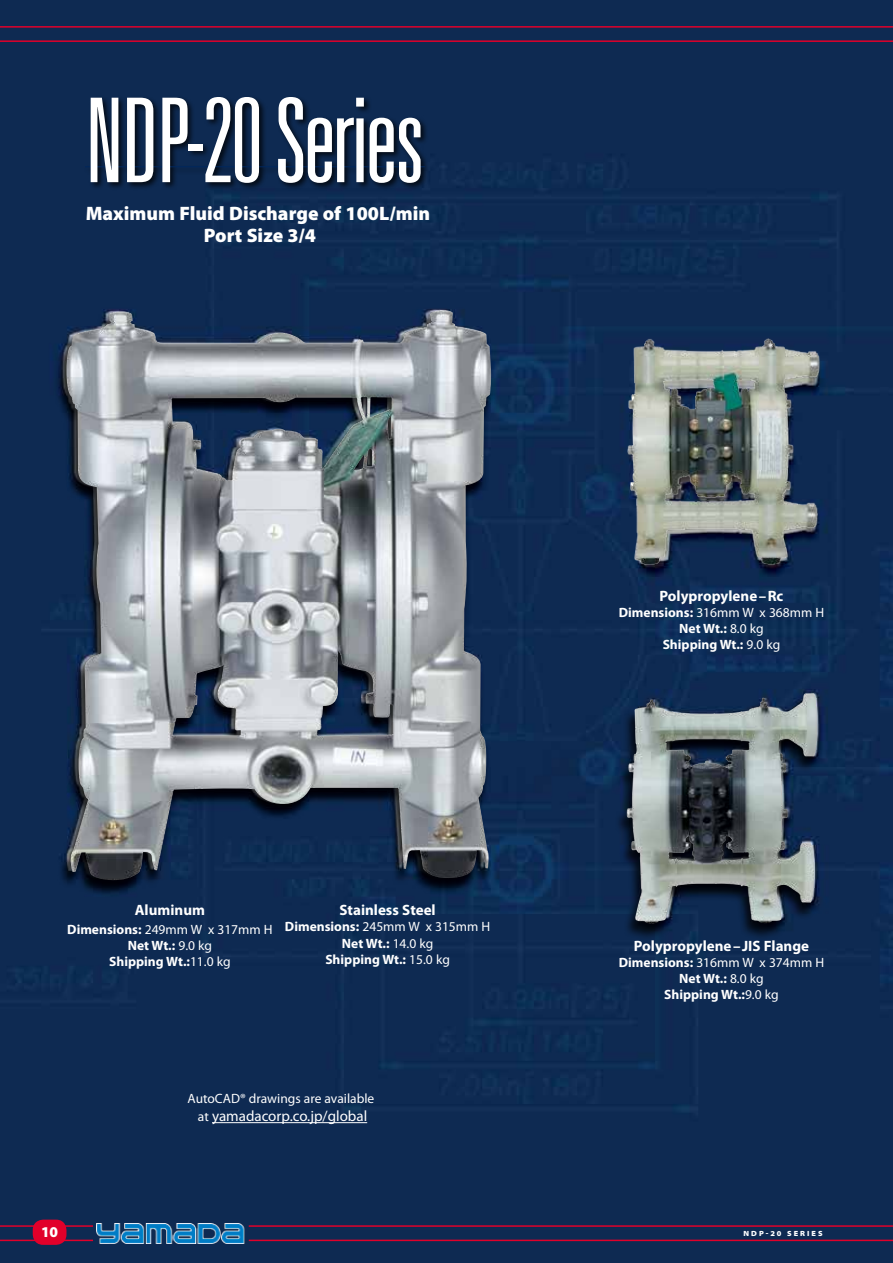
<style>
.page{position:relative;width:893px;height:1263px;background:#0e2a52}
.page>*{position:absolute;margin:0;border:0;box-sizing:border-box;transform-origin:0 0}
.t1{font:300 ultra-condensed 117px "Univers LT Std";letter-spacing:-.03em;color:#fff}
.t2{font:900 19.5px/22.5px "Myriad Pro";color:#fff;text-align:center}
.t3{font:700 15px "Myriad Pro";color:#fff}
.t4{font:15px "Myriad Pro";color:#fff}
.t5{font:900 15px "Myriad Pro";color:#fff}
.t6{font:700 13.5px/16.2px "Myriad Pro";color:#fff;text-align:center}
.t7{font:13.5px "Myriad Pro";color:#fff}
.t8{font:900 semi-expanded 7.5px "Myriad Pro";letter-spacing:.27em;color:#fff}
.s1{font-weight:400}
.s2{font-size:13.5px}
</style>
<div class="page">
<hr style="left:249px;top:1225px;width:644px;height:2px;background:#e1002a">
<hr style="left:0;top:1225px;width:93px;height:2px;background:#e1002a">
<hr style="left:249px;top:1239px;width:644px;height:2px;background:#e1002a">
<hr style="left:0;top:1239px;width:93px;height:2px;background:#e1002a">
<div style="left:33px;top:1219px;width:33px;height:26px;background:#e1002a;border-radius:10px"></div>
<img style="left:96px;top:1223px;width:153px;height:21px">
<hr style="left:0;top:26px;width:893px;height:2px;background:#e1002a">
<hr style="left:0;top:40px;width:893px;height:2px;background:#e1002a">
<div style="left:83px;top:96px;width:349px;height:95px;background:#000;opacity:.75"></div>
<hr style="left:85px;top:166px;width:340px;height:1px;background:#00275e">
<hr style="left:212px;top:1122px;width:155px;height:1px;background:#fff">
<div style="left:614px;top:695px;width:207px;height:246px;background:#000;opacity:.75"></div>
<img style="left:627px;top:693px;width:185px;height:117px">
<div style="left:54px;top:311px;width:441px;height:586px;background:#000;opacity:.75"></div>
<img style="left:66px;top:310px;width:425px;height:570px">
<img style="left:621px;top:332px;width:202px;height:239px">
<h1 class="t1" style="left:85px;top:80px;width:341px">NDP-20 Series</h1>
<h2 class="t2" style="left:86px;top:201px;width:346px">Maximum Fluid Discharge of 100L/min<br>Port Size 3/4</h2>
<p class="t3" style="left:135px;top:900px;width:72px">Aluminum</p>
<p class="t6" style="left:67px;top:921px;width:207px">Dimensions: <span class="s1">249mm W x 317mm H<br></span>Net Wt.: <span class="s1">9.0 kg<br></span>Shipping Wt.:<span class="s1">11.0 kg</span></p>
<p class="t3" style="left:340px;top:900px;width:98px">Stainless Steel</p>
<p class="t6" style="left:285px;top:918px;width:207px">Dimensions: <span class="s1">245mm W x 315mm H<br></span>Net Wt.: <span class="s1">14.0 kg<br></span>Shipping Wt.: <span class="s1">15.0 kg</span></p>
<p class="t7" style="left:188px;top:1090px;width:188px">AutoCAD® drawings are available</p>
<p class="t4" style="left:198px;top:1107px;width:171px"><span class="s2">at</span> yamadacorp.co.jp/global</p>
<p class="t3" style="left:660px;top:586px;width:125px">Polypropylene–Rc</p>
<p class="t6" style="left:619px;top:604px;width:207px">Dimensions: <span class="s1">316mm W x 368mm H<br></span>Net Wt.: <span class="s1">8.0 kg<br></span>Shipping Wt.: <span class="s1">9.0 kg</span></p>
<p class="t3" style="left:634px;top:936px;width:177px">Polypropylene–JIS Flange</p>
<p class="t6" style="left:619px;top:954px;width:207px">Dimensions: <span class="s1">316mm W x 374mm H<br></span>Net Wt.: <span class="s1">8.0 kg<br></span>Shipping Wt.:<span class="s1">9.0 kg</span></p>
<p class="t5" style="left:41px;top:1222px;width:19px">10</p>
<p class="t8" style="left:743px;top:1229px;width:81px">N DP-20 SERIES</p>
</div>
